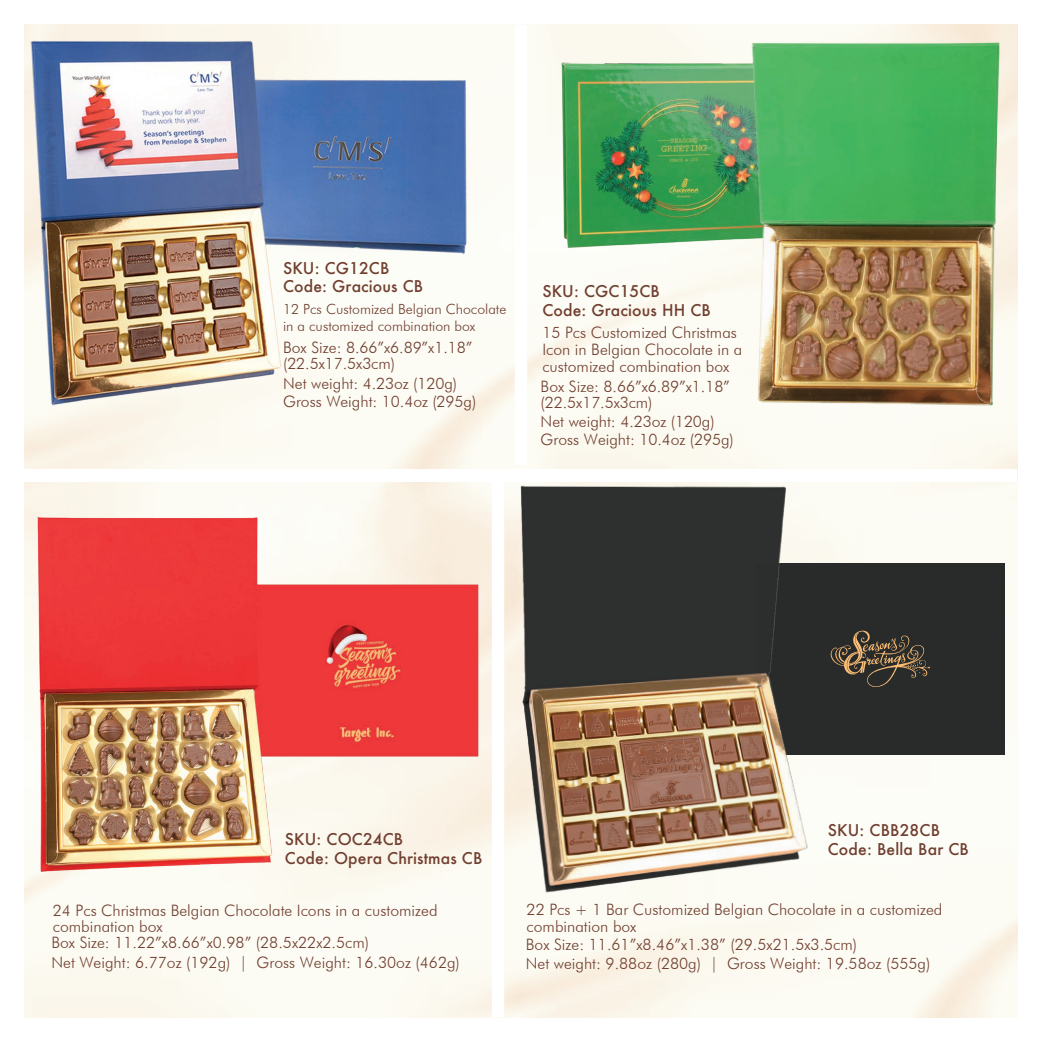
<style>
.page{position:relative;width:1042px;height:1042px;background:#fff}
.page>*{position:absolute;margin:0;border:0;box-sizing:border-box;transform-origin:0 0}
.t1{font:300 15.75px/16.6px "Futura BT";color:#713f2f}
.t2{font:500 15.75px/18.9px "Futura";letter-spacing:.01em;color:#713f2f}
.t3{font:300 14px/16.6px "Futura BT";color:#713f2f}
</style>
<div class="page">
<img style="left:25px;top:25px;width:992px;height:992px">
<div style="left:25px;top:469px;width:992px;height:13px;background:#fff"></div>
<img style="left:559px;top:62px;width:190px;height:189px">
<img style="left:749px;top:41px;width:254px;height:366px">
<img style="left:29px;top:40px;width:441px;height:366px">
<img style="left:24px;top:487px;width:492px;height:406px">
<div style="left:515px;top:25px;width:12px;height:440px;background:#fff"></div>
<div style="left:492px;top:471px;width:12px;height:546px;background:#fff"></div>
<div style="left:756px;top:563px;width:248px;height:192px;background:#292b2b"></div>
<img style="left:516px;top:483px;width:295px;height:413px">
<svg style="left:830px;top:631px;width:100px;height:56px"></svg>
<p class="t2" style="left:283px;top:258px;width:142px">SKU: CG12CB<br>Code: Gracious CB</p>
<p class="t3" style="left:283px;top:300px;width:225px">12 Pcs Customized Belgian Chocolate in a customized combination box</p>
<p class="t1" style="left:283px;top:339px;width:191px;line-height:15.8px">Box Size: 8.66”x6.89”x1.18” (22.5x17.5x3cm)</p>
<p class="t1" style="left:283px;top:374px;width:195px;line-height:18.4px">Net weight: 4.23oz (120g)<br>Gross Weight: 10.4oz (295g)</p>
<p class="t2" style="left:542px;top:281px;width:170px">SKU: CGC15CB<br>Code: Gracious HH CB</p>
<p class="t1" style="left:542px;top:324px;width:201px">15 Pcs Customized Christmas<br>Icon in Belgian Chocolate in a customized combination box</p>
<p class="t1" style="left:541px;top:379px;width:191px;line-height:15.8px">Box Size: 8.66”x6.89”x1.18” (22.5x17.5x3cm)</p>
<p class="t1" style="left:541px;top:412px;width:195px;line-height:18.4px">Net weight: 4.23oz (120g)<br>Gross Weight: 10.4oz (295g)</p>
<p class="t2" style="left:285px;top:830px;width:199px">SKU: COC24CB<br>Code: Opera Christmas CB</p>
<p class="t1" style="left:53px;top:901px;width:386px">24 Pcs Christmas Belgian Chocolate Icons in a customized combination box</p>
<p class="t1" style="left:51px;top:932px;width:410px;line-height:20.1px">Box Size: 11.22”x8.66”x0.98” (28.5x22x2.5cm)<br>Net Weight: 6.77oz (192g) | Gross Weight: 16.30oz (462g)</p>
<p class="t2" style="left:828px;top:821px;width:143px">SKU: CBB28CB<br>Code: Bella Bar CB</p>
<p class="t1" style="left:527px;top:901px;width:417px">22 Pcs + 1 Bar Customized Belgian Chocolate in a customized combination box</p>
<p class="t1" style="left:526px;top:935px;width:406px;line-height:18.4px">Box Size: 11.61”x8.46”x1.38” (29.5x21.5x3.5cm)<br>Net weight: 9.88oz (280g) | Gross Weight: 19.58oz (555g)</p>
</div>
